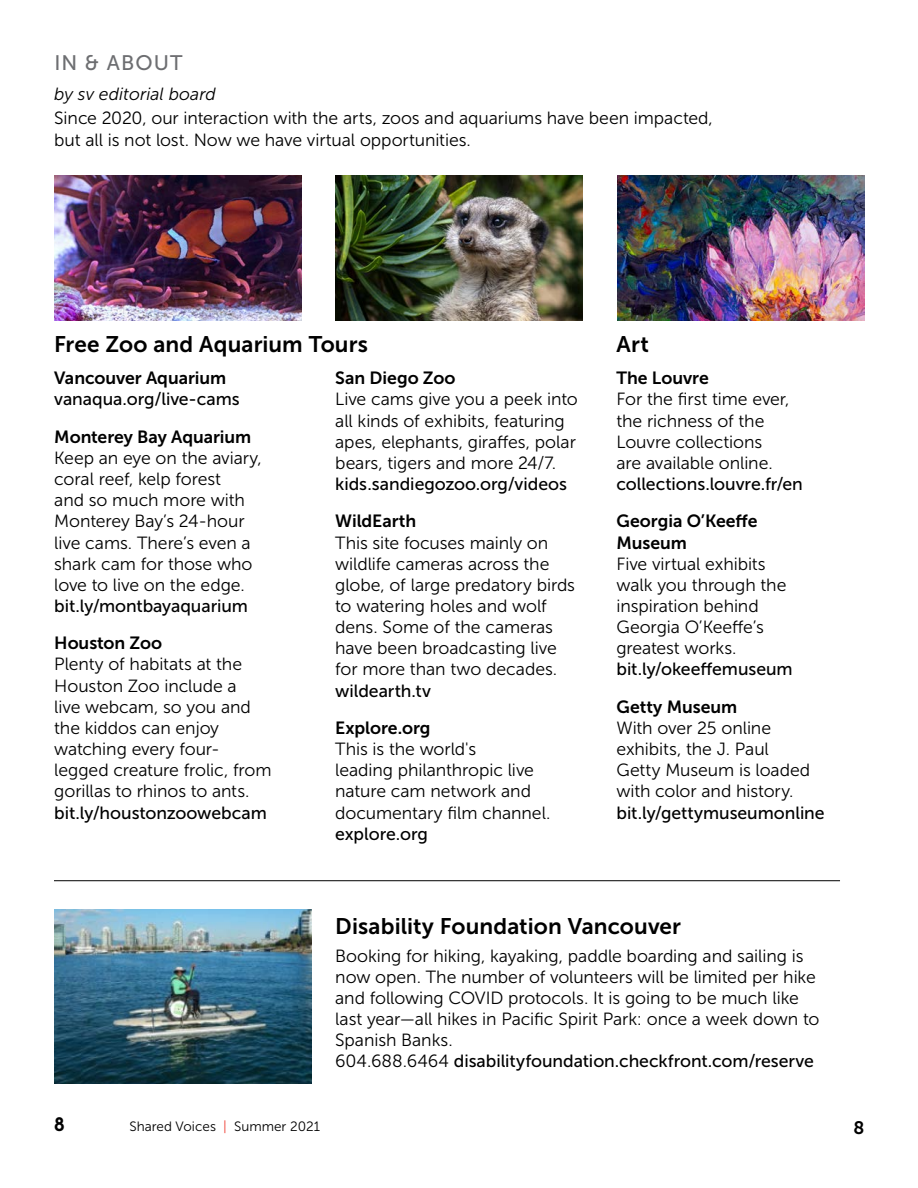
<style>
.page{position:relative;width:918px;height:1188px;background:#fff}
.page>*{position:absolute;margin:0;border:0;box-sizing:border-box;transform-origin:0 0}
.t1{font:22.5px "Museo Sans 700";letter-spacing:.005em;color:#000}
.t2{font:21px "Museo Sans 500";letter-spacing:.05em;color:#6d6e71}
.t3{font:700 19.5px "Mission Gothic";color:#000}
.t4{font:18px "Museo Slab 700";color:#000}
.t5{font:17.7px/21.1px "Museo Sans 300";letter-spacing:-.005em;color:#000}
.t6{font:17.7px "Museo Sans 500";letter-spacing:-.005em;color:#000}
.t7{font:17.7px/21.1px "Museo Sans 700";letter-spacing:-.005em;color:#000}
.t8{font:italic 17.7px "Museo Sans 300";color:#000}
.t9{font:13.5px "Museo Sans 300";color:#000}
.s1{font-family:"Museo Sans 300"}
.s2{color:#ef3e32}
</style>
<div class="page">
<img style="left:54px;top:176px;width:248px;height:145px">
<img style="left:335px;top:176px;width:248px;height:145px">
<img style="left:617px;top:176px;width:247px;height:145px">
<img style="left:54px;top:909px;width:258px;height:174px">
<hr style="left:54px;top:880px;width:786px;height:1px;background:#000">
<p class="t2" style="left:54px;top:51px;width:130px">IN &amp; ABOUT</p>
<p class="t8" style="left:54px;top:84px;width:164px">by sv editorial board</p>
<p class="t5" style="left:54px;top:108px;width:660px">Since 2020, our interaction with the arts, zoos and aquariums have been impacted, but all is not lost. Now we have virtual opportunities.</p>
<p class="t1" style="left:54px;top:331px;width:315px">Free Zoo and Aquarium Tours</p>
<p class="t1" style="left:617px;top:331px;width:34px">Art</p>
<p class="t7" style="left:335px;top:368px;width:122px">San Diego Zoo</p>
<p class="t5" style="left:335px;top:389px;width:244px">Live cams give you a peek into all kinds of exhibits, featuring apes, elephants, giraffes, polar bears, tigers and more 24/7.</p>
<p class="t6" style="left:335px;top:474px;width:233px">kids.sandiegozoo.org/videos</p>
<p class="t7" style="left:335px;top:511px;width:82px">WildEarth</p>
<p class="t5" style="left:335px;top:532px;width:241px">This site focuses mainly on wildlife cameras across the globe, of large predatory birds to watering holes and wolf dens. Some of the cameras have been broadcasting live for more than two decades.</p>
<p class="t6" style="left:335px;top:681px;width:97px">wildearth.tv</p>
<p class="t7" style="left:335px;top:717px;width:97px">Explore.org</p>
<p class="t5" style="left:335px;top:739px;width:217px">This is the world's<br>leading philanthropic live nature cam network and documentary film channel.</p>
<p class="t6" style="left:335px;top:824px;width:94px">explore.org</p>
<p class="t7" style="left:54px;top:368px;width:173px">Vancouver Aquarium</p>
<p class="t6" style="left:54px;top:390px;width:187px">vanaqua.org/live-cams</p>
<p class="t7" style="left:54px;top:426px;width:198px">Monterey Bay Aquarium</p>
<p class="t5" style="left:54px;top:447px;width:209px">Keep an eye on the aviary, coral reef, kelp forest<br>and so much more with<br>Monterey Bay’s 24-hour live cams. There’s even a shark cam for those who love to live on the edge.</p>
<p class="t6" style="left:54px;top:596px;width:195px">bit.ly/montbayaquarium</p>
<p class="t7" style="left:54px;top:633px;width:109px">Houston Zoo</p>
<p class="t5" style="left:54px;top:654px;width:219px">Plenty of habitats at the<br>Houston Zoo include a<br>live webcam, so you and the kiddos can enjoy watching every four&shy;legged creature frolic, from gorillas to rhinos to ants.</p>
<p class="t6" style="left:54px;top:803px;width:214px">bit.ly/houstonzoowebcam</p>
<p class="t7" style="left:616px;top:368px;width:94px">The Louvre</p>
<p class="t5" style="left:616px;top:389px;width:174px">For the first time ever, the richness of the<br>Louvre collections are available online.</p>
<p class="t6" style="left:616px;top:474px;width:188px">collections.louvre.fr/en</p>
<p class="t7" style="left:616px;top:511px;width:143px">Georgia O’Keeffe<br>Museum</p>
<p class="t5" style="left:616px;top:553px;width:171px">Five virtual exhibits walk you through the inspiration behind<br>Georgia O’Keeffe’s greatest works.</p>
<p class="t6" style="left:616px;top:660px;width:178px">bit.ly/okeeffemuseum</p>
<p class="t7" style="left:616px;top:696px;width:122px">Getty Museum</p>
<p class="t5" style="left:616px;top:717px;width:195px">With over 25 online exhibits, the J. Paul<br>Getty Museum is loaded with color and history.</p>
<p class="t6" style="left:616px;top:803px;width:210px">bit.ly/gettymuseumonline</p>
<p class="t1" style="left:335px;top:913px;width:347px">Disability Foundation Vancouver</p>
<p class="t5" style="left:335px;top:945px;width:486px">Booking for hiking, kayaking, paddle boarding and sailing is now open. The number of volunteers will be limited per hike and following COVID protocols. It is going to be much like last year—all hikes in Pacific Spirit Park: once a week down to Spanish Banks.</p>
<p class="t6" style="left:335px;top:1051px;width:480px"><span class="s1">604.688.6464</span> disabilityfoundation.checkfront.com/reserve</p>
<p class="t3" style="left:54px;top:1112px;width:12px">8</p>
<p class="t9" style="left:130px;top:1119px;width:192px">Shared Voices <span class="s2">|</span> Summer 2021</p>
<p class="t4" style="left:853px;top:1118px;width:12px">8</p>
</div>
